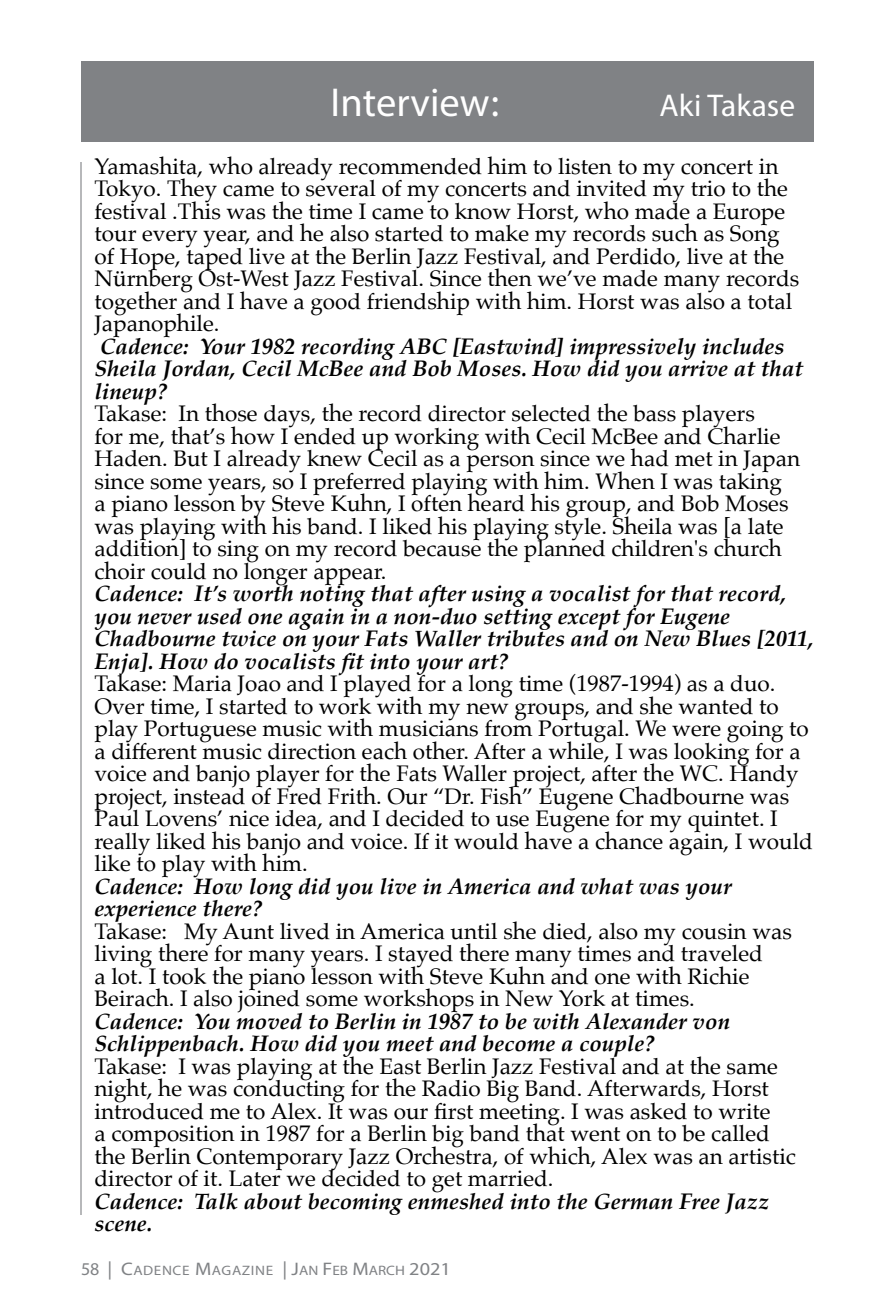
<style>
.page{position:relative;width:891px;height:1296px;background:#fff}
.page>*{position:absolute;margin:0;border:0;box-sizing:border-box;transform-origin:0 0}
.t1{font:49.5px "Myriad Pro";color:#fff}
.t2{font:40.5px "Myriad Pro";color:#fff}
.t3{font:31.5px "Myriad Pro";color:#fff}
.t4{font:22.5px/22.5px "Palatino";color:#000}
.t5{font:italic 700 22.5px/22.5px "Palatino";color:#000}
.t6{font:13.72px "Myriad Pro";letter-spacing:.04em;color:#808285;scale:1.11 1}
.s1{font-size:18px}
.s2{font-size:18.22px}
</style>
<div class="page">
<div style="left:86px;top:61px;width:728px;height:81px;background:#808285"></div>
<hr style="left:80px;top:162px;width:2px;height:1053px;background:#808285">
<h1 class="t1" style="left:326px;top:73px;width:230px">New Issues</h1>
<h2 class="t2" style="left:331px;top:78px;width:170px">Interview:</h2>
<h3 class="t3" style="left:660px;top:86px;width:137px">Aki Takase</h3>
<p class="t4" style="left:94px;top:155px;width:706px">Yamashita, who already recommended him to listen to my concert in Tokyo. They came to several of my concerts and invited my trio to the festival .This was the time I came to know Horst, who made a Europe tour every year, and he also started to make my records such as Song of Hope, taped live at the Berlin Jazz Festival, and Perdido, live at the Nürnberg Ost-West Jazz Festival. Since then we’ve made many records together and I have a good friendship with him. Horst was also a total Japanophile.</p>
<p class="t5" style="left:94px;top:335px;width:710px">Cadence: Your 1982 recording ABC [Eastwind] impressively includes<br>Sheila Jordan, Cecil McBee and Bob Moses. How did you arrive at that lineup?</p>
<p class="t4" style="left:94px;top:402px;width:707px">Takase: In those days, the record director selected the bass players<br>for me, that’s how I ended up working with Cecil McBee and Charlie Haden. But I already knew Cecil as a person since we had met in Japan since some years, so I preferred playing with him. When I was taking<br>a piano lesson by Steve Kuhn, I often heard his group, and Bob Moses was playing with his band. I liked his playing style. Sheila was [a late addition] to sing on my record because the planned children's church choir could no longer appear.</p>
<p class="t5" style="left:94px;top:582px;width:721px">Cadence: It’s worth noting that after using a vocalist for that record, you never used one again in a non-duo setting except for Eugene Chadbourne twice on your Fats Waller tributes and on New Blues [2011, Enja]. How do vocalists fit into your art?</p>
<p class="t4" style="left:94px;top:672px;width:720px">Takase: Maria Joao and I played for a long time (1987-1994) as a duo.<br>Over time, I started to work with my new groups, and she wanted to play Portuguese music with musicians from Portugal. We were going to a different music direction each other. After a while, I was looking for a voice and banjo player for the Fats Waller project, after the WC. Handy project, instead of Fred Frith. Our “Dr. Fish” Eugene Chadbourne was Paul Lovens’ nice idea, and I decided to use Eugene for my quintet. I really liked his banjo and voice. If it would have a chance again, I would like to play with him.</p>
<p class="t5" style="left:94px;top:875px;width:639px">Cadence: How long did you live in America and what was your experience there?</p>
<p class="t4" style="left:94px;top:920px;width:699px">Takase: My Aunt lived in America until she died, also my cousin was living there for many years. I stayed there many times and traveled<br>a lot. I took the piano lesson with Steve Kuhn and one with Richie Beirach. I also joined some workshops in New York at times.</p>
<p class="t5" style="left:94px;top:1010px;width:637px">Cadence: You moved to Berlin in 1987 to be with Alexander von<br>Schlippenbach. How did you meet and become a couple?</p>
<p class="t4" style="left:94px;top:1055px;width:703px">Takase: I was playing at the East Berlin Jazz Festival and at the same night, he was conducting for the Radio Big Band. Afterwards, Horst introduced me to Alex. It was our first meeting. I was asked to write<br>a composition in 1987 for a Berlin big band that went on to be called the Berlin Contemporary Jazz Orchestra, of which, Alex was an artistic director of it. Later we decided to get married.</p>
<p class="t5" style="left:94px;top:1190px;width:676px">Cadence: Talk about becoming enmeshed into the German Free Jazz scene.</p>
<p class="t6" style="left:81px;top:1262px;width:335px"><span class="s1">58</span> <span class="s2">|</span> <span class="s2">C</span>ADENCE <span class="s2">M</span>AGAZINE <span class="s2">| J</span>AN <span class="s2">F</span>EB <span class="s2">M</span>ARCH <span class="s2">2021</span></p>
</div>
